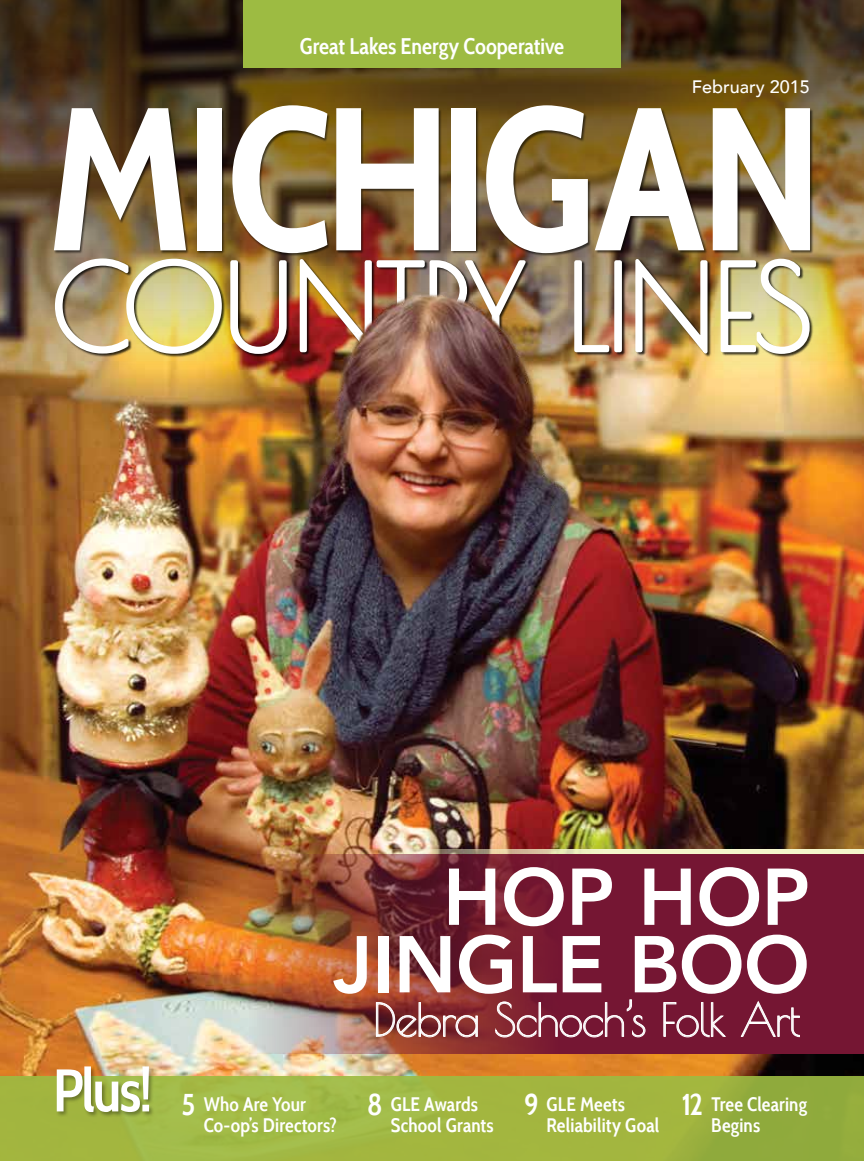
<style>
.page{position:relative;width:864px;height:1161px;background:#fff}
.page>*{position:absolute;margin:0;border:0;box-sizing:border-box;transform-origin:0 0}
.t1{font:700 203.1px "Cabin Condensed";letter-spacing:-.04em;color:#fff}
.t2{font:800 79.5px/67.5px "Avenir";letter-spacing:-.01em;color:#fff;text-align:right}
.t3{font:600 60px "Cabin Condensed";color:#fff}
.t4{font:45px "Poiret One";letter-spacing:-.025em;color:#fff}
.t5{font:600 22.5px "Cabin Condensed";color:#fff}
.t6{font:600 19.5px/21px "Cabin Condensed";letter-spacing:.01em;color:#fff}
.t7{font:500 18px "Avenir";color:#fff}
.s1{font-size:30px}
</style>
<div class="page">
<img style="left:0;top:577px;width:864px;height:499px">
<svg style="left:0;top:0;width:864px;height:92px;background:#423015"></svg>
<img style="left:0;top:92px;width:864px;height:485px">
<img style="left:249px;top:854px;width:615px;height:200px">
<svg style="left:376px;top:1002px;width:102px;height:36px;background:#945050"></svg>
<svg style="left:495px;top:999px;width:151px;height:39px;background:#8c3c50"></svg>
<svg style="left:663px;top:1002px;width:64px;height:36px;background:#8f425a"></svg>
<svg style="left:740px;top:1000px;width:60px;height:37px;background:#893851"></svg>
<svg style="left:334px;top:849px;width:530px;height:5px;background:#dfd5ae"></svg>
<div style="left:243px;top:0;width:378px;height:67px;background:#9dbb42"></div>
<div style="left:0;top:1076px;width:864px;height:85px;background:linear-gradient(to right,#a7bc46,#98af3d)"></div>
<div style="left:56px;top:1066px;width:99px;height:52px;background:#000;opacity:.34"></div>
<p class="t5" style="left:300px;top:32px;width:266px">Great Lakes Energy Cooperative</p>
<p class="t7" style="left:692px;top:71px;width:120px">February 2015</p>
<h1 class="t1" style="left:47px;top:56px;width:778px">MICHIGAN</h1>
<h2 class="t2" style="left:333px;top:858px;width:479px">HOP HOP<br>JINGLE BOO</h2>
<h3 class="t3" style="left:53px;top:1054px;width:101px">Plus!</h3>
<p class="t6" style="left:204px;top:1093px;width:135px;text-indent:-22px"><span class="s1">5</span> Who Are Your<br>Co-op’s Directors?</p>
<h3 class="t4" style="left:373px;top:993px;width:429px">Debra Schoch’s Folk Art</h3>
<p class="t6" style="left:391px;top:1093px;width:105px;text-indent:-24px"><span class="s1">8</span> GLE Awards<br>School Grants</p>
<p class="t6" style="left:546px;top:1093px;width:114px;text-indent:-23px"><span class="s1">9</span> GLE Meets<br>Reliability Goal</p>
<p class="t6" style="left:711px;top:1093px;width:97px;text-indent:-30px"><span class="s1">12</span> Tree Clearing<br>Begins</p>
</div>
